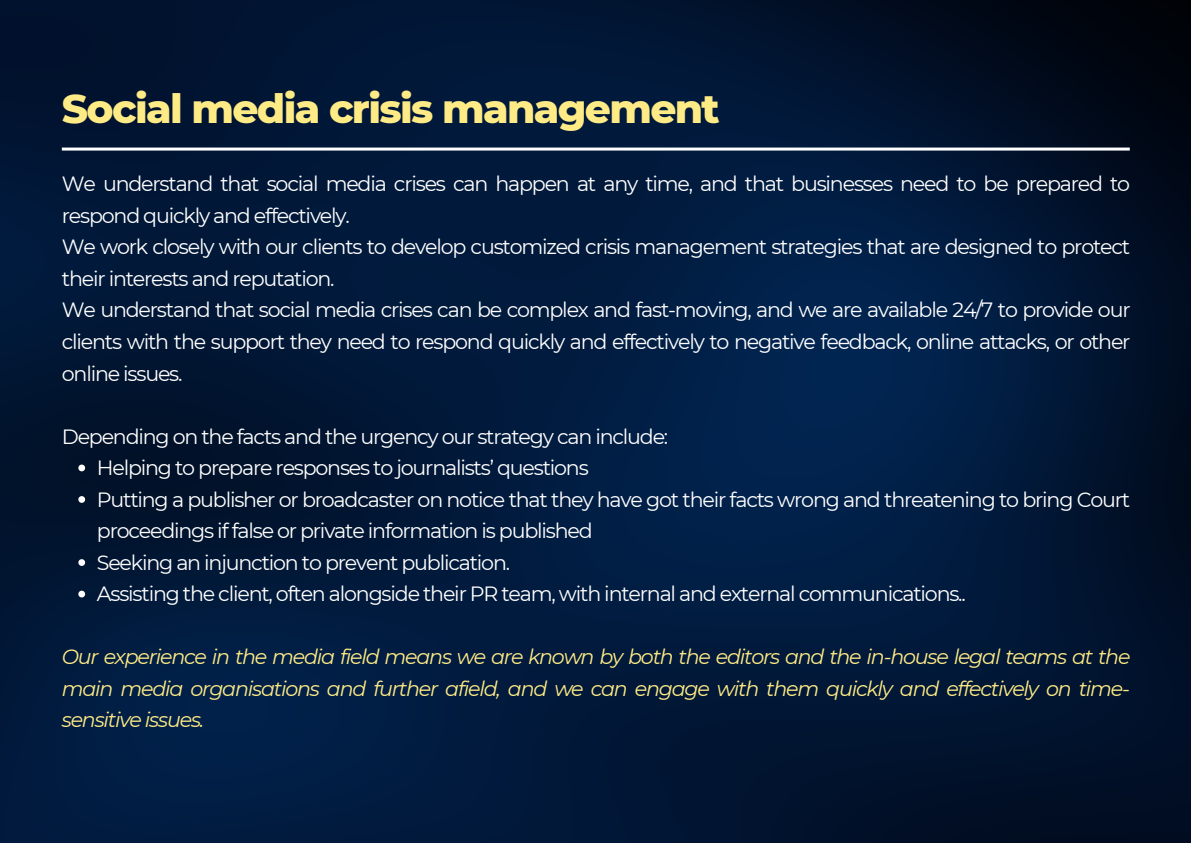
<style>
.page{position:relative;width:1191px;height:843px;background:#fff}
.page>*{position:absolute;margin:0;border:0;box-sizing:border-box;transform-origin:0 0}
.t1{font:800 40.7px "Montserrat";letter-spacing:-.04em;color:#ffeb86}
.t2{font:20.6px/31.5px "Montserrat";letter-spacing:-.06em;color:#fff}
.t3{font:italic 20.6px/31.5px "Montserrat";letter-spacing:-.06em;color:#ffeb86;text-align:justify}
</style>
<div class="page">
<img style="left:0;top:0;width:1190px;height:842px">
<hr style="left:62px;top:147px;width:1067px;height:3px;background:#fff">
<svg style="left:78px;top:464px;width:7px;height:7px"></svg>
<svg style="left:78px;top:496px;width:7px;height:6px"></svg>
<svg style="left:78px;top:559px;width:7px;height:6px"></svg>
<svg style="left:78px;top:590px;width:7px;height:7px"></svg>
<h1 class="t1" style="left:62px;top:83px;width:659px">Social media crisis management</h1>
<p class="t2" style="left:62px;top:168px;width:1070px">We understand that social media crises can happen at any time, and that businesses need to be prepared to respond quickly and effectively.<br>We work closely with our clients to develop customized crisis management strategies that are designed to protect their interests and reputation.<br>We understand that social media crises can be complex and fast-moving, and we are available 24/7 to provide our clients with the support they need to respond quickly and effectively to negative feedback, online attacks, or other online issues.</p>
<p class="t2" style="left:62px;top:420px;width:608px">Depending on the facts and the urgency our strategy can include:</p>
<p class="t2" style="left:97px;top:452px;width:1034px">Helping to prepare responses tojournalists’ questions<br>Putting a publisher or broadcaster on notice that they have got their facts wrong and threatening to bring Court proceedings if false or private information is published<br>Seeking an injunction to prevent publication.<br>Assisting the client, often alongside their PR team, with internal and external communications..</p>
<p class="t3" style="left:62px;top:641px;width:1069px">Our experience in the media field means we are known by both the editors and the in-house legal teams at the main media organisations and further afield, and we can engage with them quickly and effectively on time&shy;sensitive issues.</p>
</div>
